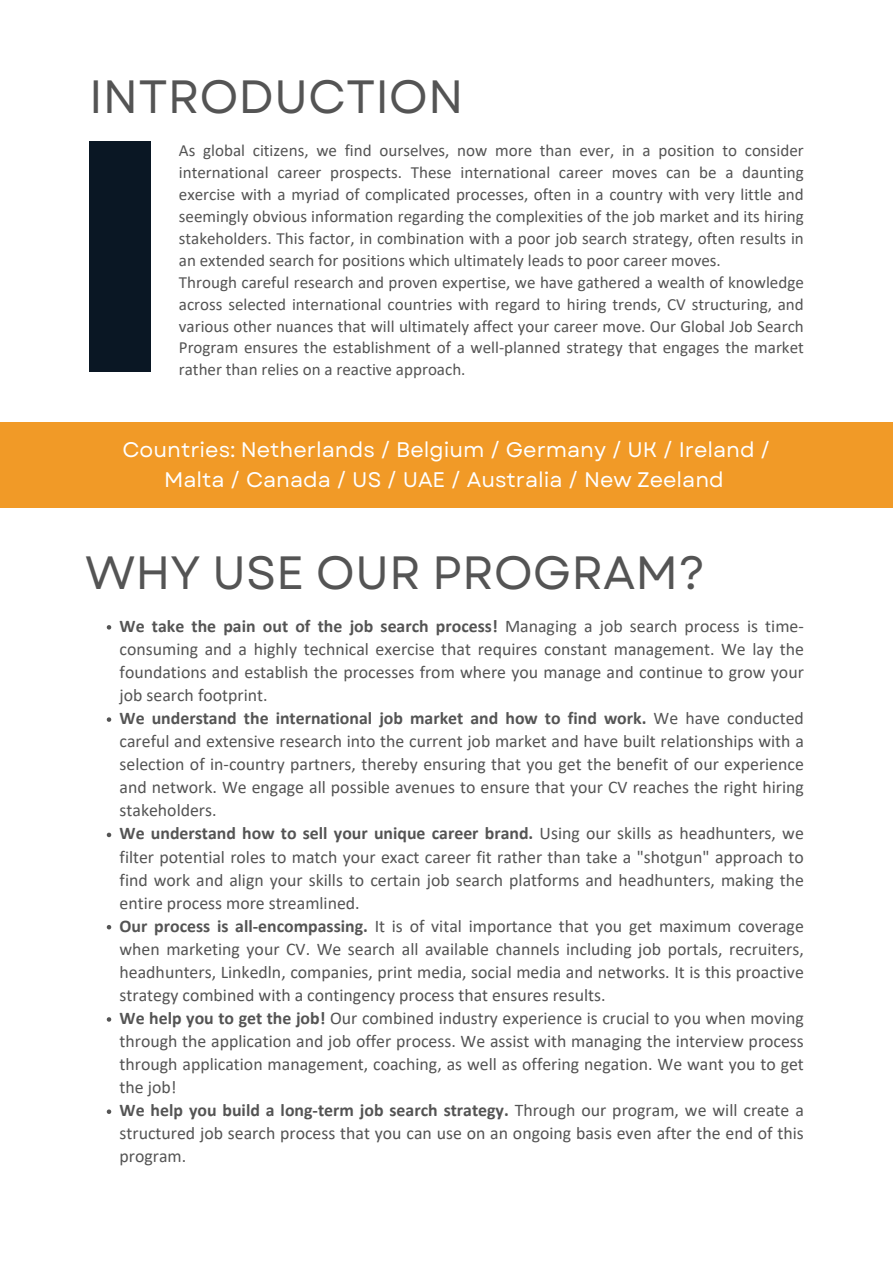
<style>
.page{position:relative;width:893px;height:1263px;background:#fff}
.page>*{position:absolute;margin:0;border:0;box-sizing:border-box;transform-origin:0 0}
.t1{font:46.58px "Garet";color:#545454}
.t2{font:21.08px/29.2px "Garet";color:#fff;text-align:center}
.t3{font:17.77px/23.1px "Calibri";color:#545454;text-align:justify}
.t4{font:17.02px/21.9px "Calibri";color:#545454;text-align:justify}
.s1{font-weight:700}
</style>
<div class="page">
<div style="left:89px;top:142px;width:62px;height:230px;background:#0a1724"></div>
<div style="left:0;top:422px;width:893px;height:86px;background:#f19a27"></div>
<svg style="left:107px;top:625px;width:4px;height:5px"></svg>
<svg style="left:107px;top:717px;width:4px;height:5px"></svg>
<svg style="left:107px;top:833px;width:4px;height:4px"></svg>
<svg style="left:107px;top:925px;width:4px;height:4px"></svg>
<svg style="left:107px;top:1017px;width:4px;height:5px"></svg>
<svg style="left:107px;top:1109px;width:4px;height:5px"></svg>
<h1 class="t1" style="left:89px;top:63px;width:376px">INTRODUCTION</h1>
<p class="t4" style="left:179px;top:141px;width:626px">As global citizens, we find ourselves, now more than ever, in a position to consider international career prospects. These international career moves can be a daunting exercise with a myriad of complicated processes, often in a country with very little and seemingly obvious information regarding the complexities of the job market and its hiring stakeholders. This factor, in combination with a poor job search strategy, often results in an extended search for positions which ultimately leads to poor career moves.</p>
<p class="t4" style="left:179px;top:272px;width:626px">Through careful research and proven expertise, we have gathered a wealth of knowledge across selected international countries with regard to hiring trends, CV structuring, and various other nuances that will ultimately affect your career move. Our Global Job Search Program ensures the establishment of a well-planned strategy that engages the market rather than relies on a reactive approach.</p>
<h2 class="t2" style="left:122px;top:435px;width:650px">Countries: Netherlands / Belgium / Germany / UK / Ireland /<br>Malta / Canada / US / UAE / Australia / New Zeeland</h2>
<h1 class="t1" style="left:85px;top:539px;width:622px">WHY USE OUR PROGRAM?</h1>
<p class="t3" style="left:120px;top:616px;width:686px"><span class="s1">We take the pain out of the job search process!</span> Managing a job search process is time&shy;consuming and a highly technical exercise that requires constant management. We lay the foundations and establish the processes from where you manage and continue to grow your job search footprint.</p>
<p class="t3" style="left:120px;top:708px;width:686px"><span class="s1">We understand the international job market and how to find work.</span> We have conducted careful and extensive research into the current job market and have built relationships with a selection of in-country partners, thereby ensuring that you get the benefit of our experience and network. We engage all possible avenues to ensure that your CV reaches the right hiring stakeholders.</p>
<p class="t3" style="left:120px;top:823px;width:686px"><span class="s1">We understand how to sell your unique career brand.</span> Using our skills as headhunters, we filter potential roles to match your exact career fit rather than take a "shotgun" approach to find work and align your skills to certain job search platforms and headhunters, making the entire process more streamlined.</p>
<p class="t3" style="left:120px;top:916px;width:686px"><span class="s1">Our process is all-encompassing.</span> It is of vital importance that you get maximum coverage when marketing your CV. We search all available channels including job portals, recruiters, headhunters, Linkedln, companies, print media, social media and networks. It is this proactive strategy combined with a contingency process that ensures results.</p>
<p class="t3" style="left:120px;top:1008px;width:686px"><span class="s1">We help you to get the job!</span> Our combined industry experience is crucial to you when moving through the application and job offer process. We assist with managing the interview process through application management, coaching, as well as offering negation. We want you to get the job!</p>
<p class="t3" style="left:120px;top:1100px;width:686px"><span class="s1">We help you build a long-term job search strategy.</span> Through our program, we will create a structured job search process that you can use on an ongoing basis even after the end of this program.</p>
</div>
